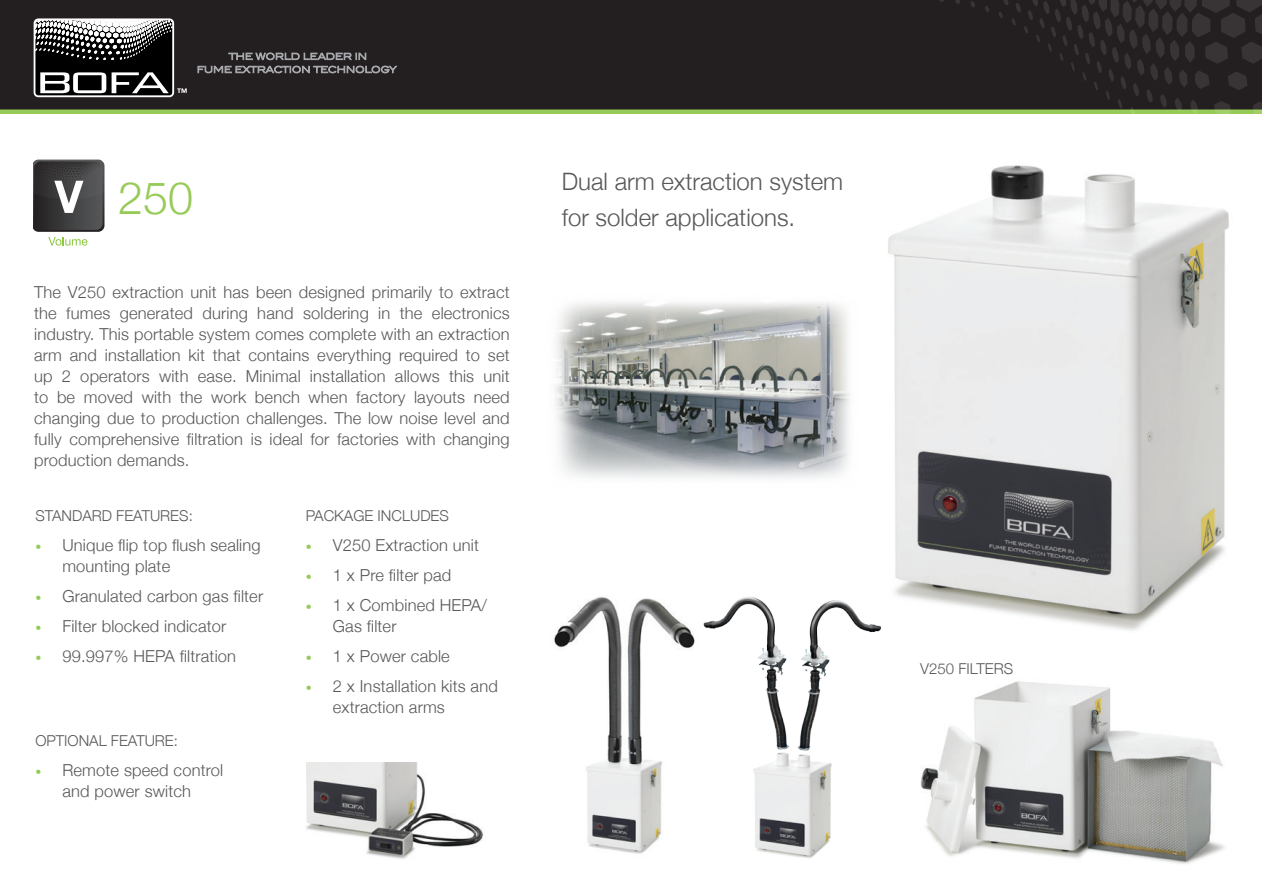
<style>
.page{position:relative;width:1263px;height:893px;background:#fff}
.page>*{position:absolute;margin:0;border:0;box-sizing:border-box;transform-origin:0 0}
.t1{font:300 45px "Helvetica Neue";color:#97cb58}
.t2{font:300 24px/36px "Helvetica Neue";color:#57585a}
.t3{font:300 16.5px/21px "Helvetica Neue";letter-spacing:.01em;color:#57585a}
.t4{font:300 15px "Helvetica Neue";color:#57585a}
.s1{font-size:12px;color:#97cb58}
</style>
<div class="page">
<div style="left:0;top:0;width:1262px;height:110px;background:#231f20"></div>
<div style="left:35px;top:19px;width:138px;height:77px;background:#000;border-radius:4px"></div>
<div style="left:34px;top:18px;width:140px;height:79px;border:2px solid #fff;border-radius:4px"></div>
<svg style="left:35px;top:20px;width:138px;height:40px"></svg>
<svg style="left:40px;top:72px;width:66px;height:21px"></svg>
<svg style="left:112px;top:72px;width:57px;height:21px"></svg>
<svg style="left:197px;top:52px;width:200px;height:21px"></svg>
<svg style="left:177px;top:88px;width:10px;height:5px"></svg>
<hr style="left:0;top:110px;width:1262px;height:4px;background:#97cb58">
<svg style="left:934px;top:0;width:328px;height:114px"></svg>
<img style="left:888px;top:165px;width:341px;height:466px">
<img style="left:555px;top:302px;width:295px;height:177px">
<img style="left:920px;top:681px;width:305px;height:183px">
<svg style="left:33px;top:160px;width:71px;height:86px"></svg>
<img style="left:554px;top:597px;width:328px;height:262px">
<img style="left:306px;top:763px;width:178px;height:96px">
<h1 class="t1" style="left:118px;top:170px;width:77px">250</h1>
<p class="t3" style="left:34px;top:281px;width:477px;text-align:justify">The V250 extraction unit has been designed primarily to extract the fumes generated during hand soldering in the electronics industry. This portable system comes complete with an extraction arm and installation kit that contains everything required to set up 2 operators with ease. Minimal installation allows this unit to be moved with the work bench when factory layouts need changing due to production challenges. The low noise level and fully comprehensive filtration is ideal for factories with changing production demands.</p>
<p class="t4" style="left:35px;top:507px;width:159px">STANDARD FEATURES:</p>
<p class="t3" style="left:62px;top:535px;width:200px;text-indent:-27px"><span class="s1">•</span> Unique flip top flush sealing mounting plate</p>
<p class="t3" style="left:35px;top:586px;width:229px"><span class="s1">•</span> Granulated carbon gas filter</p>
<p class="t3" style="left:35px;top:616px;width:192px"><span class="s1">•</span> Filter blocked indicator</p>
<p class="t3" style="left:35px;top:646px;width:202px"><span class="s1">•</span> 99.997% HEPA filtration</p>
<p class="t4" style="left:35px;top:732px;width:144px">OPTIONAL FEATURE:</p>
<p class="t3" style="left:35px;top:760px;width:189px;text-align:center"><span class="s1">•</span> Remote speed control and power switch</p>
<p class="t4" style="left:306px;top:507px;width:145px">PACKAGE INCLUDES</p>
<p class="t3" style="left:306px;top:534px;width:175px"><span class="s1">•</span> V250 Extraction unit</p>
<p class="t3" style="left:306px;top:564px;width:147px"><span class="s1">•</span> 1 x Pre filter pad</p>
<p class="t3" style="left:333px;top:594px;width:156px;text-indent:-27px"><span class="s1">•</span> 1 x Combined HEPA/<br>Gas filter</p>
<p class="t3" style="left:306px;top:645px;width:145px"><span class="s1">•</span> 1 x Power cable</p>
<p class="t3" style="left:333px;top:675px;width:166px;text-indent:-27px"><span class="s1">•</span> 2 x Installation kits and extraction arms</p>
<h2 class="t2" style="left:562px;top:163px;width:283px">Dual arm extraction system for solder applications.</h2>
<p class="t4" style="left:920px;top:660px;width:94px">V250 FILTERS</p>
</div>
